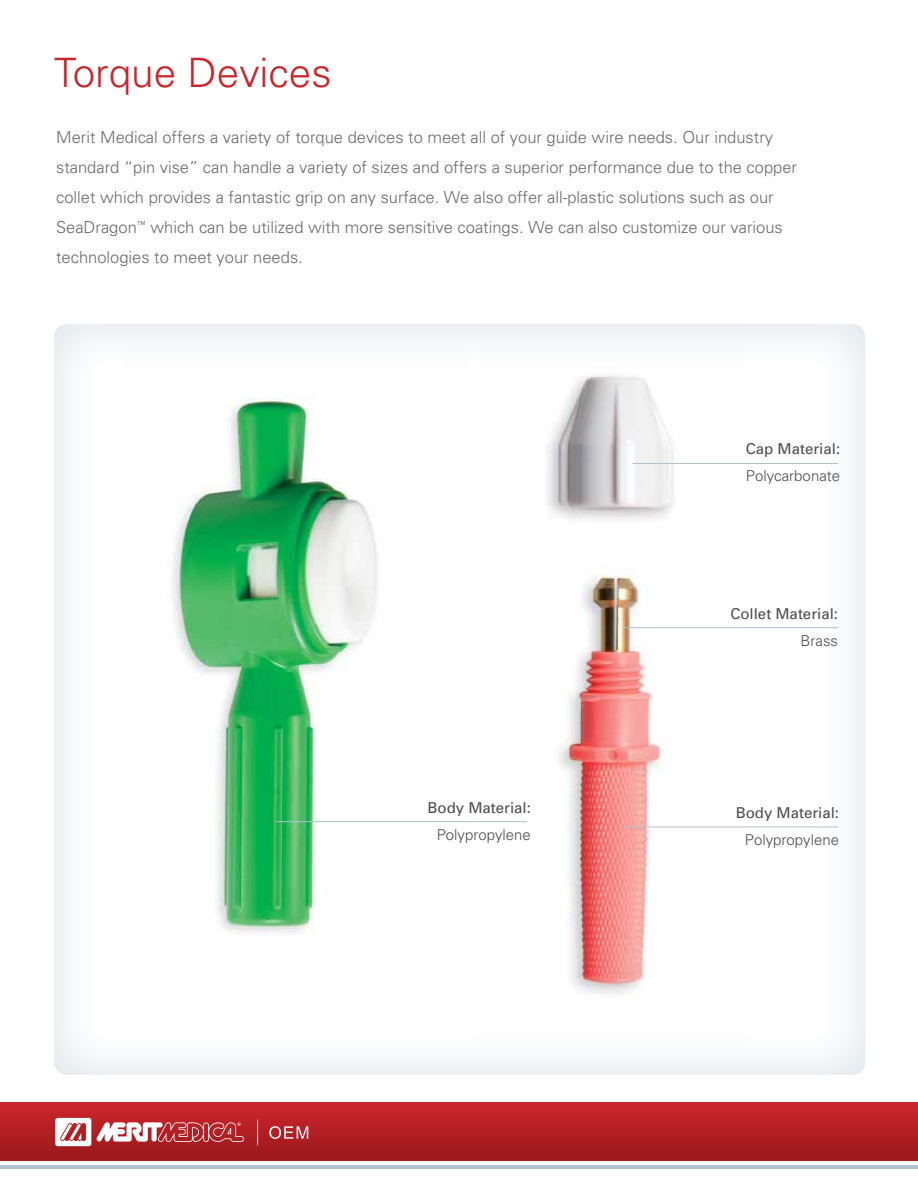
<style>
.page{position:relative;width:918px;height:1188px;background:#fff}
.page>*{position:absolute;margin:0;border:0;box-sizing:border-box;transform-origin:0 0}
.t1{font:300 40.5px "Univers";color:#c9252c}
.t2{font:300 16.5px/30px "Univers";color:#696a6c}
.t3{font:15px "Univers";color:#4d4d4f}
.t4{font:300 15px "Univers";color:#4d4d4f}
</style>
<div class="page">
<div style="left:0;top:1102px;width:918px;height:59px;background:linear-gradient(to bottom,#cd262d,#99191c)"></div>
<svg style="left:269px;top:1126px;width:39px;height:13px"></svg>
<svg style="left:257px;top:1120px;width:1px;height:25px"></svg>
<svg style="left:55px;top:1118px;width:189px;height:28px"></svg>
<hr style="left:0;top:1165px;width:918px;height:3px;background:#b0c2cc">
<div style="left:52px;top:320px;width:815px;height:756px;background:#b0c2cc;opacity:.5"></div>
<hr style="left:633px;top:463px;width:205px;height:1px;background:#b0c2cc">
<hr style="left:623px;top:627px;width:215px;height:1px;background:#b0c2cc">
<hr style="left:623px;top:827px;width:215px;height:1px;background:#b0c2cc">
<h1 class="t1" style="left:54px;top:48px;width:279px">Torque Devices</h1>
<p class="t2" style="left:56px;top:122px;width:742px">Merit Medical offers a variety of torque devices to meet all of your guide wire needs. Our industry standard “pin vise” can handle a variety of sizes and offers a superior performance due to the copper collet which provides a fantastic grip on any surface. We also offer all-plastic solutions such as our SeaDragon<sup>™</sup> which can be utilized with more sensitive coatings. We can also customize our various technologies to meet your needs.</p>
<p class="t3" style="left:746px;top:440px;width:96px">Cap Material:</p>
<p class="t4" style="left:746px;top:467px;width:96px">Polycarbonate</p>
<p class="t3" style="left:428px;top:799px;width:105px">Body Material:</p>
<p class="t4" style="left:437px;top:826px;width:96px">Polypropylene</p>
<p class="t3" style="left:730px;top:605px;width:109px">Collet Material:</p>
<p class="t4" style="left:801px;top:632px;width:39px">Brass</p>
<p class="t3" style="left:736px;top:803px;width:105px">Body Material:</p>
<p class="t4" style="left:745px;top:830px;width:96px">Polypropylene</p>
</div>
